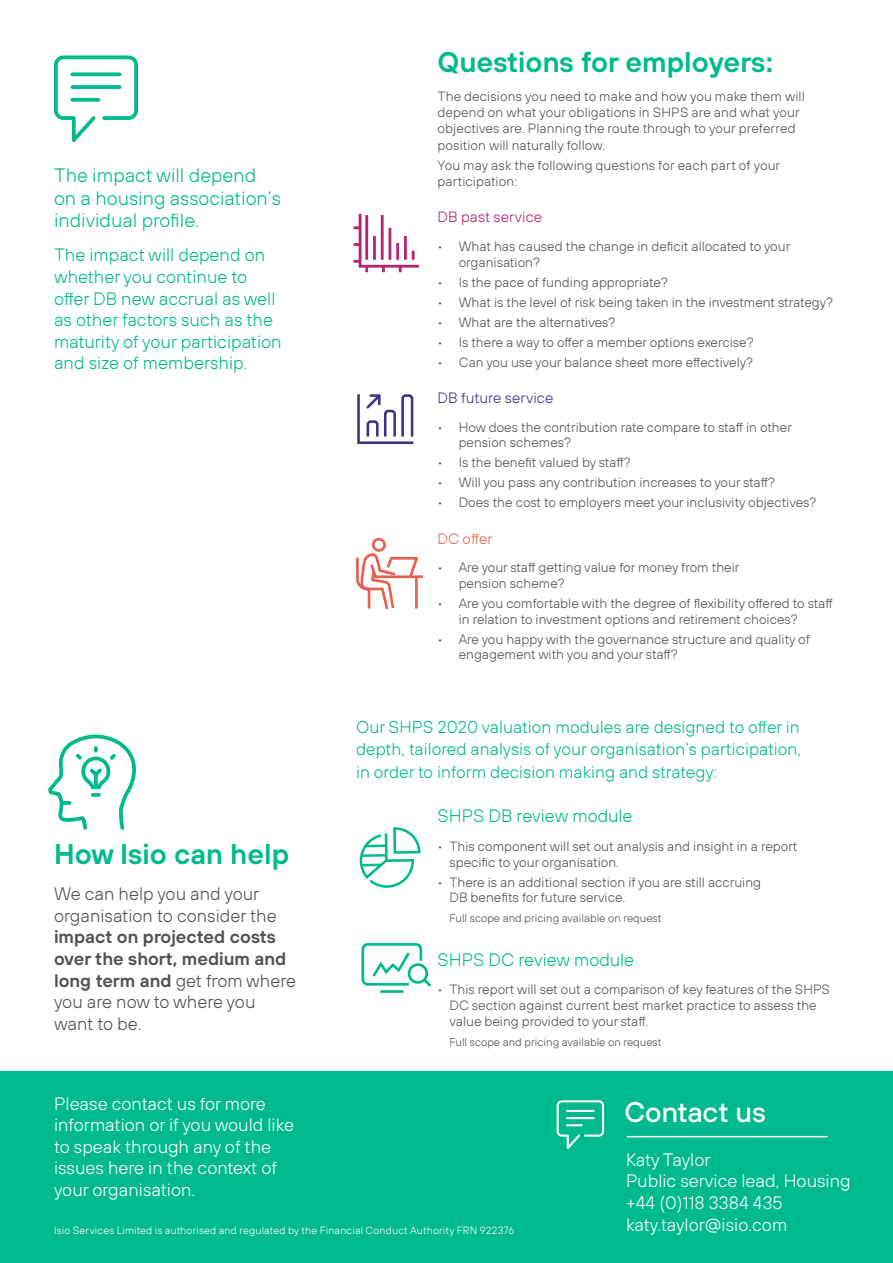
<style>
.page{position:relative;width:893px;height:1263px;background:#fff}
.page>*{position:absolute;margin:0;border:0;box-sizing:border-box;transform-origin:0 0}
.Main_heads_1{font:600 28.5px "TT Hoves";color:#00ba8d}
.t1{font:500 28.5px "TT Hoves";color:#fff}
.Main_intro_para{font:300 19.5px/22.5px "TT Hoves";color:#00ba8d}
.t2{font:300 18px/21.6px "TT Hoves";color:#fff}
.Main_heads_1-2{font:300 18px/21.6px "TT Hoves";color:#4f5453}
.Main_intro_para-2{font:300 18px/21.6px "TT Hoves";color:#00ba8d}
.Paragraph_heading{font:300 18px "TT Hoves";letter-spacing:-.005em;color:#00ba8d}
.Main_text{font:300 18px "TT Hoves";letter-spacing:-.005em;color:#00ba8d}
.Main_intro_para-3{font:300 17.25px/22.5px "TT Hoves";color:#00ba8d;text-align:justify}
._2nd_level_heading{font:300 15px "TT Hoves";letter-spacing:.005em;color:#3b3482}
._2nd_level_heading-2{font:300 15px "TT Hoves";letter-spacing:.005em;color:#b32572}
.Paragraph_2nd_headin{font:300 15px "TT Hoves";color:#e76152}
.Main_text-2{font:300 13.5px/15.8px "TT Hoves";color:#4f5453}
.t3{font:300 11.25px "TT Hoves";color:#4f5453}
.t4{font:300 10.5px "TT Hoves";letter-spacing:.015em;color:#fff}
.s1{font-weight:600}
</style>
<div class="page">
<div style="left:0;top:1071px;width:893px;height:192px;background:#00ba8d"></div>
<svg style="left:48px;top:734px;width:88px;height:96px"></svg>
<hr style="left:372px;top:575px;width:51px;height:3px;background:#e76152">
<svg style="left:356px;top:537px;width:65px;height:73px"></svg>
<svg style="left:359px;top:827px;width:62px;height:61px"></svg>
<svg style="left:357px;top:394px;width:57px;height:50px"></svg>
<svg style="left:354px;top:213px;width:65px;height:59px"></svg>
<svg style="left:556px;top:1100px;width:49px;height:49px"></svg>
<hr style="left:627px;top:1136px;width:201px;height:1px;background:#fff">
<hr style="left:380px;top:990px;width:23px;height:3px;background:#00ba8d">
<svg style="left:361px;top:943px;width:71px;height:44px"></svg>
<svg style="left:54px;top:55px;width:84px;height:87px"></svg>
<p class="Main_intro_para" style="left:54px;top:164px;width:228px">The impact will depend on a housing association’s individual profile.</p>
<p class="Main_intro_para-2" style="left:54px;top:244px;width:229px">The impact will depend on whether you continue to offer DB new accrual as well as other factors such as the maturity of your participation and size of membership.</p>
<p class="Main_heads_1" style="left:54px;top:835px;width:237px">How Isio can help</p>
<p class="Main_heads_1-2" style="left:54px;top:883px;width:244px">We can help you and your organisation to consider the <span class="s1">impact on projected costs over the short, medium and long term and</span> get from where you are now to where you want to be.</p>
<p class="Main_heads_1" style="left:437px;top:43px;width:337px">Questions for employers:</p>
<p class="Main_text-2" style="left:437px;top:88px;width:369px;line-height:16.2px">The decisions you need to make and how you make them will depend on what your obligations in SHPS are and what your objectives are. Planning the route through to your preferred position will naturally follow.</p>
<p class="Main_text-2" style="left:437px;top:157px;width:344px;line-height:16.2px">You may ask the following questions for each part of your participation:</p>
<p class="_2nd_level_heading-2" style="left:437px;top:208px;width:106px">DB past service</p>
<p class="Main_text-2" style="left:459px;top:238px;width:333px;text-indent:-21px">• What has caused the change in deficit allocated to your organisation?</p>
<p class="Main_text-2" style="left:437px;top:274px;width:232px">• Is the pace of funding appropriate?</p>
<p class="Main_text-2" style="left:437px;top:294px;width:397px">• What is the level of risk being taken in the investment strategy?</p>
<p class="Main_text-2" style="left:437px;top:314px;width:179px">• What are the alternatives?</p>
<p class="Main_text-2" style="left:437px;top:334px;width:318px">• Is there a way to offer a member options exercise?</p>
<p class="Main_text-2" style="left:437px;top:354px;width:317px">• Can you use your balance sheet more effectively?</p>
<p class="_2nd_level_heading" style="left:437px;top:388px;width:118px">DB future service</p>
<p class="Main_text-2" style="left:459px;top:419px;width:335px;text-indent:-21px">• How does the contribution rate compare to staff in other pension schemes?</p>
<p class="Main_text-2" style="left:437px;top:454px;width:195px">• Is the benefit valued by staff?</p>
<p class="Main_text-2" style="left:437px;top:474px;width:339px">• Will you pass any contribution increases to your staff?</p>
<p class="Main_text-2" style="left:437px;top:494px;width:380px">• Does the cost to employers meet your inclusivity objectives?</p>
<p class="Paragraph_2nd_headin" style="left:437px;top:529px;width:57px">DC offer</p>
<p class="Main_text-2" style="left:459px;top:559px;width:282px;text-indent:-21px">• Are your staff getting value for money from their pension scheme?</p>
<p class="Main_text-2" style="left:459px;top:595px;width:375px;text-indent:-21px">• Are you comfortable with the degree of flexibility offered to staff in relation to investment options and retirement choices?</p>
<p class="Main_text-2" style="left:459px;top:631px;width:353px;text-indent:-21px">• Are you happy with the governance structure and quality of engagement with you and your staff?</p>
<p class="Main_intro_para-3" style="left:356px;top:715px;width:447px">Our SHPS 2020 valuation modules are designed to offer in depth, tailored analysis of your organisation’s participation, in order to inform decision making and strategy:</p>
<p class="Paragraph_heading" style="left:437px;top:805px;width:196px">SHPS DB review module</p>
<p class="Main_text-2" style="left:449px;top:838px;width:350px;text-indent:-12px">• This component will set out analysis and insight in a report specific to your organisation.</p>
<p class="Main_text-2" style="left:449px;top:874px;width:313px;text-indent:-12px">• There is an additional section if you are still accruing<br>DB benefits for future service.</p>
<p class="t3" style="left:449px;top:911px;width:214px">Full scope and pricing available on request</p>
<p class="Main_text" style="left:437px;top:948px;width:198px">SHPS DC review module</p>
<p class="Main_text-2" style="left:449px;top:982px;width:382px;text-indent:-12px">• This report will set out a comparison of key features of the SHPS<br>DC section against current best market practice to assess the value being provided to your staff.</p>
<p class="t3" style="left:449px;top:1035px;width:214px">Full scope and pricing available on request</p>
<p class="t2" style="left:54px;top:1092px;width:242px">Please contact us for more information or if you would like to speak through any of the issues here in the context of your organisation.</p>
<p class="t1" style="left:624px;top:1093px;width:143px">Contact us</p>
<p class="t2" style="left:626px;top:1148px;width:86px">Katy Taylor</p>
<p class="t2" style="left:626px;top:1170px;width:226px">Public service lead, Housing</p>
<p class="t2" style="left:626px;top:1192px;width:158px">+44 (0)118 3384 435</p>
<p class="t2" style="left:626px;top:1213px;width:163px">katy.taylor@isio.com</p>
<p class="t4" style="left:54px;top:1223px;width:462px">Isio Services Limited is authorised and regulated by the Financial Conduct Authority FRN 922376</p>
</div>
